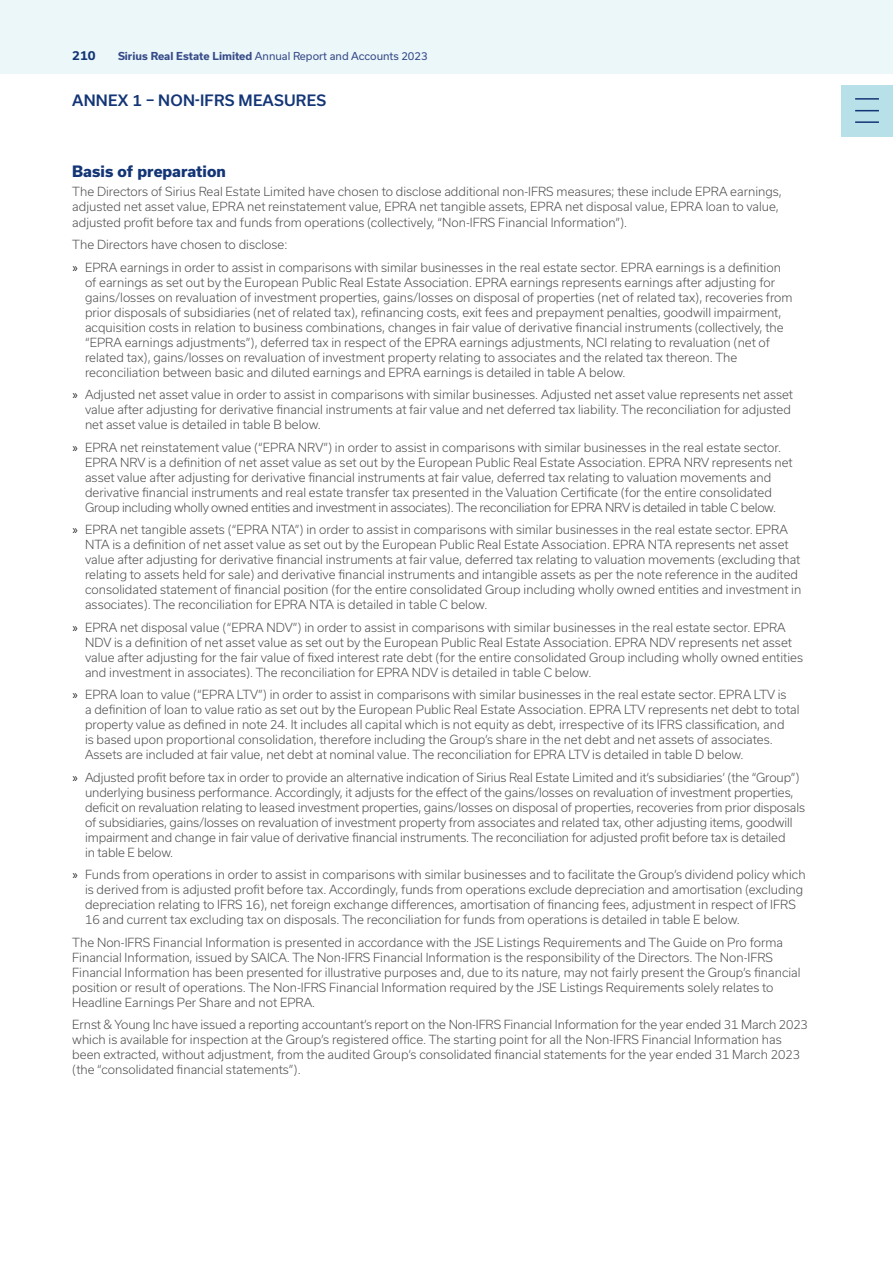
<style>
.page{position:relative;width:893px;height:1263px;background:#fff}
.page>*{position:absolute;margin:0;border:0;box-sizing:border-box;transform-origin:0 0}
.t1{font:500 15px "Usual";letter-spacing:.015em;color:#133576}
.t2{font:800 15px "Usual";color:#133576}
.t3{font:300 12px/15px "Usual";color:#4a4a49}
.t4{font:700 12px "Usual";color:#133576}
.t5{font:10.5px "Usual";color:#364a87}
.s1{font-weight:700}
.s2{color:#000}
</style>
<div class="page">
<div style="left:0;top:0;width:893px;height:74px;background:#ecf7fa"></div>
<div style="left:842px;top:85px;width:51px;height:51px;background:#b7e0e9"></div>
<hr style="left:855px;top:98px;width:24px;height:2px;background:#133576">
<svg style="left:855px;top:110px;width:24px;height:1px"></svg>
<hr style="left:855px;top:121px;width:24px;height:2px;background:#133576">
<p class="t4" style="left:72px;top:48px;width:25px">210</p>
<p class="t5" style="left:118px;top:50px;width:311px"><span class="s1">Sirius Real Estate Limited</span> Annual Report and Accounts 2023</p>
<p class="t1" style="left:72px;top:92px;width:255px">ANNEX 1 – NON-IFRS MEASURES</p>
<p class="t2" style="left:72px;top:163px;width:155px">Basis of preparation</p>
<p class="t3" style="left:72px;top:184px;width:711px">The Directors of Sirius Real Estate Limited have chosen to disclose additional non-IFRS measures; these include EPRA earnings, adjusted net asset value, EPRA net reinstatement value, EPRA net tangible assets, EPRA net disposal value, EPRA loan to value, adjusted profit before tax and funds from operations (collectively, “Non-IFRS Financial Information”).</p>
<p class="t3" style="left:72px;top:233px;width:710px;line-height:22.5px">The Directors have chosen to disclose:<br><span class="s2">»</span> EPRA earnings in order to assist in comparisons with similar businesses in the real estate sector. EPRA earnings is a definition</p>
<p class="t3" style="left:85px;top:274px;width:709px">of earnings as set out by the European Public Real Estate Association. EPRA earnings represents earnings after adjusting for gains/losses on revaluation of investment properties, gains/losses on disposal of properties (net of related tax), recoveries from prior disposals of subsidiaries (net of related tax), refinancing costs, exit fees and prepayment penalties, goodwill impairment, acquisition costs in relation to business combinations, changes in fair value of derivative financial instruments (collectively, the “EPRA earnings adjustments”), deferred tax in respect of the EPRA earnings adjustments, NCI relating to revaluation (net of related tax), gains/losses on revaluation of investment property relating to associates and the related tax thereon. The reconciliation between basic and diluted earnings and EPRA earnings is detailed in table A below.</p>
<p class="t3" style="left:85px;top:387px;width:709px;text-indent:-13px"><span class="s2">»</span> Adjusted net asset value in order to assist in comparisons with similar businesses. Adjusted net asset value represents net asset value after adjusting for derivative financial instruments at fair value and net deferred tax liability. The reconciliation for adjusted net asset value is detailed in table B below.</p>
<p class="t3" style="left:85px;top:439px;width:709px;text-indent:-13px"><span class="s2">»</span> EPRA net reinstatement value (“EPRA NRV”) in order to assist in comparisons with similar businesses in the real estate sector.<br>EPRA NRV is a definition of net asset value as set out by the European Public Real Estate Association. EPRA NRV represents net asset value after adjusting for derivative financial instruments at fair value, deferred tax relating to valuation movements and derivative financial instruments and real estate transfer tax presented in the Valuation Certificate (for the entire consolidated Group including wholly owned entities and investment in associates). The reconciliation for EPRA NRV is detailed in table C below.</p>
<p class="t3" style="left:85px;top:522px;width:718px;text-indent:-13px"><span class="s2">»</span> EPRA net tangible assets (“EPRA NTA”) in order to assist in comparisons with similar businesses in the real estate sector. EPRA NTA is a definition of net asset value as set out by the European Public Real Estate Association. EPRA NTA represents net asset value after adjusting for derivative financial instruments at fair value, deferred tax relating to valuation movements (excluding that relating to assets held for sale) and derivative financial instruments and intangible assets as per the note reference in the audited consolidated statement of financial position (for the entire consolidated Group including wholly owned entities and investment in associates). The reconciliation for EPRA NTA is detailed in table C below.</p>
<p class="t3" style="left:85px;top:619px;width:719px;text-indent:-13px"><span class="s2">»</span> EPRA net disposal value (“EPRA NDV”) in order to assist in comparisons with similar businesses in the real estate sector. EPRA NDV is a definition of net asset value as set out by the European Public Real Estate Association. EPRA NDV represents net asset value after adjusting for the fair value of fixed interest rate debt (for the entire consolidated Group including wholly owned entities and investment in associates). The reconciliation for EPRA NDV is detailed in table C below.</p>
<p class="t3" style="left:85px;top:687px;width:716px;text-indent:-13px"><span class="s2">»</span> EPRA loan to value (“EPRA LTV”) in order to assist in comparisons with similar businesses in the real estate sector. EPRA LTV is<br>a definition of loan to value ratio as set out by the European Public Real Estate Association. EPRA LTV represents net debt to total property value as defined in note 24. It includes all capital which is not equity as debt, irrespective of its IFRS classification, and<br>is based upon proportional consolidation, therefore including the Group’s share in the net debt and net assets of associates.<br>Assets are included at fair value, net debt at nominal value. The reconciliation for EPRA LTV is detailed in table D below.</p>
<p class="t3" style="left:85px;top:769px;width:721px;text-indent:-13px"><span class="s2">»</span> Adjusted profit before tax in order to provide an alternative indication of Sirius Real Estate Limited and it’s subsidiaries’ (the “Group”) underlying business performance. Accordingly, it adjusts for the effect of the gains/losses on revaluation of investment properties, deficit on revaluation relating to leased investment properties, gains/losses on disposal of properties, recoveries from prior disposals of subsidiaries, gains/losses on revaluation of investment property from associates and related tax, other adjusting items, goodwill impairment and change in fair value of derivative financial instruments. The reconciliation for adjusted profit before tax is detailed<br>in table E below.</p>
<p class="t3" style="left:85px;top:867px;width:722px;text-indent:-13px"><span class="s2">»</span> Funds from operations in order to assist in comparisons with similar businesses and to facilitate the Group’s dividend policy which is derived from is adjusted profit before tax. Accordingly, funds from operations exclude depreciation and amortisation (excluding depreciation relating to IFRS 16), net foreign exchange differences, amortisation of financing fees, adjustment in respect of IFRS 16 and current tax excluding tax on disposals. The reconciliation for funds from operations is detailed in table E below.</p>
<p class="t3" style="left:72px;top:934px;width:730px">The Non-IFRS Financial Information is presented in accordance with the JSE Listings Requirements and The Guide on Pro forma Financial Information, issued by SAICA. The Non-IFRS Financial Information is the responsibility of the Directors. The Non-IFRS Financial Information has been presented for illustrative purposes and, due to its nature, may not fairly present the Group’s financial position or result of operations. The Non-IFRS Financial Information required by the JSE Listings Requirements solely relates to Headline Earnings Per Share and not EPRA.</p>
<p class="t3" style="left:72px;top:1017px;width:737px">Ernst &amp; Young Inc have issued a reporting accountant’s report on the Non-IFRS Financial Information for the year ended 31 March 2023 which is available for inspection at the Group’s registered office. The starting point for all the Non-IFRS Financial Information has been extracted, without adjustment, from the audited Group’s consolidated financial statements for the year ended 31 March 2023 (the “consolidated financial statements”).</p>
</div>
